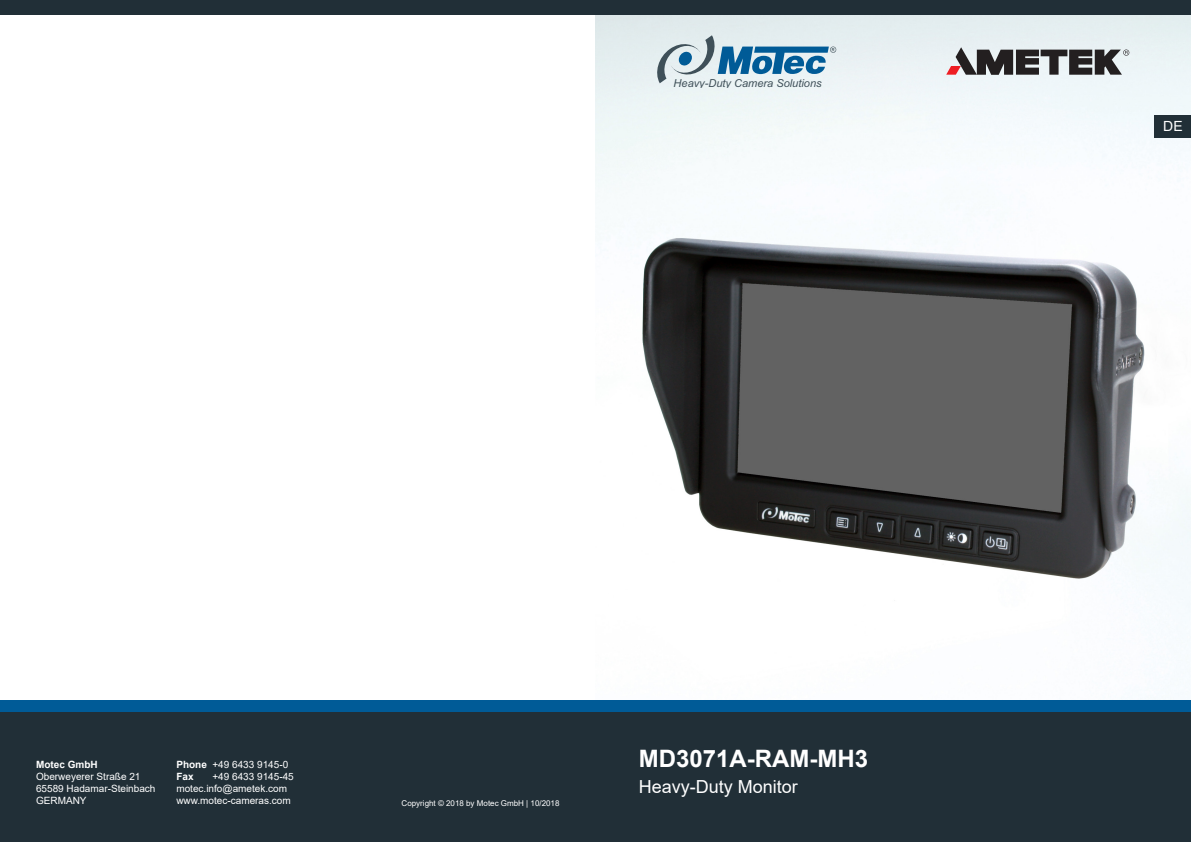
<style>
.page{position:relative;width:1191px;height:842px;background:#fff}
.page>*{position:absolute;margin:0;border:0;box-sizing:border-box;transform-origin:0 0}
.t1{font:700 24px "Arial";color:#fff}
.t2{font:18px "Arial";color:#fff}
.t3{font:14px "Arial";color:#fff}
.t4{font:italic 11px "Arial";color:#3f5059}
.t5{font:10px "Arial";color:#fff}
.t6{font:700 10px "Arial";color:#fff}
.Tabelle_eingerückt{font:8px "Arial";color:#fff}
.s1{font-weight:700}
</style>
<div class="page">
<img style="left:595px;top:14px;width:596px;height:598px">
<div style="left:0;top:700px;width:1191px;height:142px;background:#212f37"></div>
<div style="left:0;top:0;width:1191px;height:14px;background:#212f37"></div>
<div style="left:0;top:700px;width:1191px;height:11px;background:#005b97"></div>
<div style="left:1155px;top:115px;width:36px;height:22px;background:#212f37"></div>
<svg style="left:657px;top:35px;width:179px;height:48px;background:#a1bfd0"></svg>
<svg style="left:946px;top:47px;width:183px;height:28px;background:#797678"></svg>
<p class="t4" style="left:673px;top:76px;width:149px">Heavy-Duty Camera Solutions</p>
<p class="t6" style="left:36px;top:758px;width:63px">Motec GmbH</p>
<p class="t5" style="left:36px;top:770px;width:106px">Oberweyerer Straße 21</p>
<p class="t5" style="left:36px;top:782px;width:121px">65589 Hadamar-Steinbach</p>
<p class="t5" style="left:36px;top:794px;width:52px">GERMANY</p>
<p class="t5" style="left:176px;top:758px;width:113px"><span class="s1">Phone</span> +49 6433 9145-0</p>
<p class="t6" style="left:176px;top:770px;width:19px">Fax</p>
<p class="t5" style="left:212px;top:770px;width:83px">+49 6433 9145-45</p>
<p class="t5" style="left:176px;top:782px;width:112px">motec.info@ametek.com</p>
<p class="t5" style="left:176px;top:794px;width:116px">www.motec-cameras.com</p>
<p class="Tabelle_eingerückt" style="left:401px;top:798px;width:159px">Copyright © 2018 by Motec GmbH | 10/2018</p>
<p class="t1" style="left:639px;top:741px;width:231px">MD3071A-RAM-MH3</p>
<p class="t2" style="left:639px;top:774px;width:161px">Heavy-Duty Monitor</p>
<p class="t3" style="left:1163px;top:117px;width:21px">DE</p>
</div>
